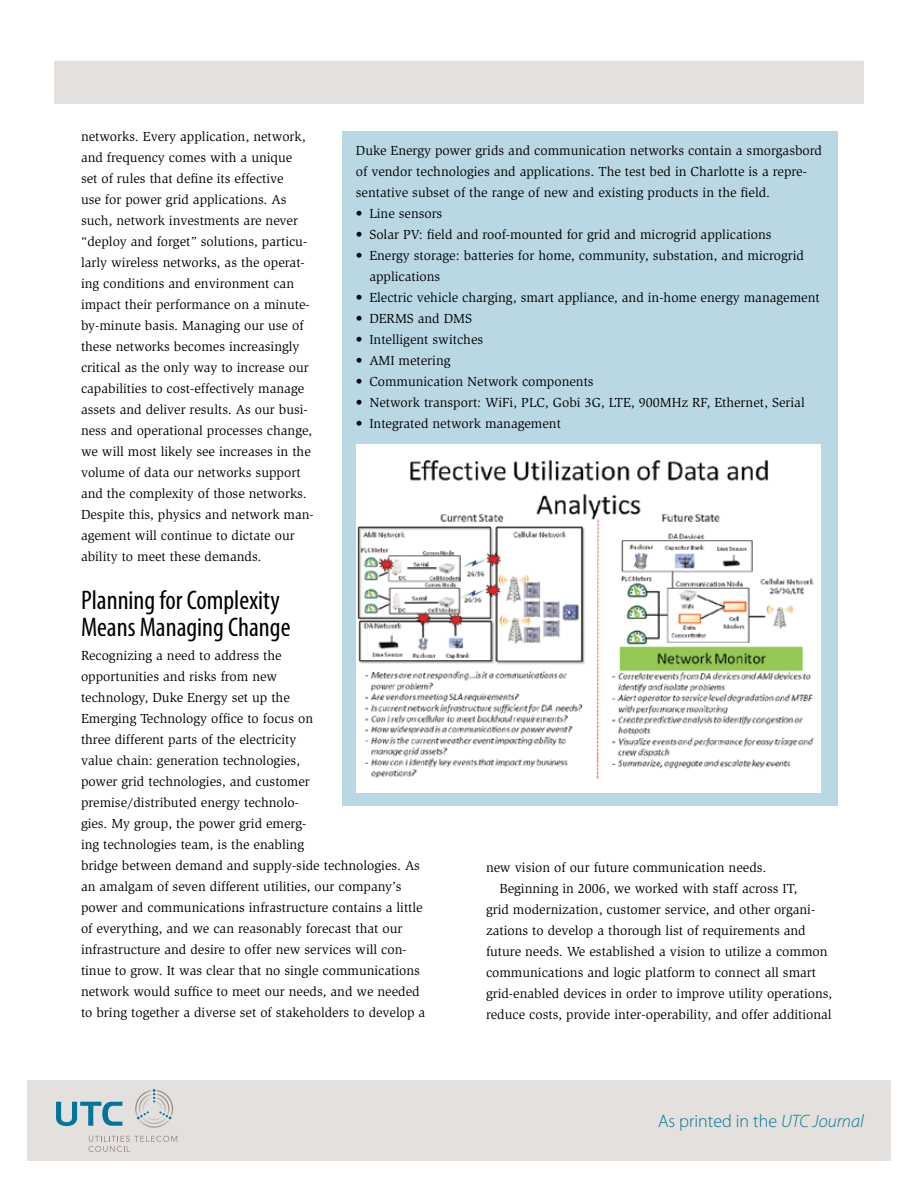
<style>
.page{position:relative;width:918px;height:1188px;background:#fff}
.page>*{position:absolute;margin:0;border:0;box-sizing:border-box;transform-origin:0 0}
.t1{font:condensed 27px/27px "Myriad Pro";color:#000}
.t2{font:300 18px "Myriad Pro";color:#007697}
.t3{font:13.5px/21px "Slimbach";color:#000}
.s1{font-weight:700}
.s2{font-style:italic}
</style>
<div class="page">
<div style="left:54px;top:61px;width:810px;height:43px;background:#e4e0dd"></div>
<div style="left:27px;top:1080px;width:864px;height:81px;background:#e4e0dd"></div>
<svg style="left:56px;top:1102px;width:66px;height:24px"></svg>
<svg style="left:89px;top:1136px;width:88px;height:16px"></svg>
<svg style="left:135px;top:1089px;width:38px;height:39px"></svg>
<div style="left:342px;top:131px;width:496px;height:674px;background:#b9d8e4"></div>
<img style="left:356px;top:445px;width:465px;height:347px">
<p class="t3" style="left:81px;top:126px;width:234px">networks. Every application, network, and frequency comes with a unique<br>set of rules that define its effective<br>use for power grid applications. As such, network investments are never “deploy and forget” solutions, particu&shy;larly wireless networks, as the operat&shy;ing conditions and environment can impact their performance on a minute&shy;by-minute basis. Managing our use of these networks becomes increasingly critical as the only way to increase our capabilities to cost-effectively manage assets and deliver results. As our busi&shy;ness and operational processes change, we will most likely see increases in the volume of data our networks support and the complexity of those networks.<br>Despite this, physics and network man&shy;agement will continue to dictate our ability to meet these demands.</p>
<h1 class="t1" style="left:81px;top:586px;width:211px">Planning for Complexity<br>Means Managing Change</h1>
<p class="t3" style="left:81px;top:645px;width:346px">Recognizing a need to address the<br>opportunities and risks from new<br>technology, Duke Energy set up the<br>Emerging Technology office to focus on<br>three different parts of the electricity<br>value chain: generation technologies,<br>power grid technologies, and customer premise/distributed energy technolo-<br>gies. My group, the power grid emerg-<br>ing technologies team, is the enabling<br>bridge between demand and supply-side technologies. As an amalgam of seven different utilities, our company’s power and communications infrastructure contains a little of everything, and we can reasonably forecast that our infrastructure and desire to offer new services will con&shy;tinue to grow. It was clear that no single communications network would suffice to meet our needs, and we needed to bring together a diverse set of stakeholders to develop a</p>
<p class="t3" style="left:356px;top:140px;width:468px">Duke Energy power grids and communication networks contain a smorgasbord of vendor technologies and applications. The test bed in Charlotte is a repre&shy;sentative subset of the range of new and existing products in the field.</p>
<p class="t3" style="left:356px;top:203px;width:88px"><span class="s1">•</span> Line sensors</p>
<p class="t3" style="left:356px;top:224px;width:417px"><span class="s1">•</span> Solar PV: field and roof-mounted for grid and microgrid applications</p>
<p class="t3" style="left:369px;top:245px;width:436px;text-indent:-14px"><span class="s1">•</span> Energy storage: batteries for home, community, substation, and microgrid applications</p>
<p class="t3" style="left:356px;top:287px;width:465px"><span class="s1">•</span> Electric vehicle charging, smart appliance, and in-home energy management</p>
<p class="t3" style="left:356px;top:308px;width:118px"><span class="s1">•</span> DERMS and DMS</p>
<p class="t3" style="left:356px;top:329px;width:129px"><span class="s1">•</span> Intelligent switches</p>
<p class="t3" style="left:356px;top:350px;width:96px"><span class="s1">•</span> AMI metering</p>
<p class="t3" style="left:356px;top:371px;width:239px"><span class="s1">•</span> Communication Network components</p>
<p class="t3" style="left:356px;top:392px;width:450px"><span class="s1">•</span> Network transport: WiFi, PLC, Gobi 3G, LTE, 900MHz RF, Ethernet, Serial</p>
<p class="t3" style="left:356px;top:413px;width:207px"><span class="s1">•</span> Integrated network management</p>
<p class="t3" style="left:486px;top:857px;width:282px">new vision of our future communication needs.</p>
<p class="t3" style="left:500px;top:878px;width:300px">Beginning in 2006, we worked with staff across IT,</p>
<p class="t3" style="left:486px;top:899px;width:331px">grid modernization, customer service, and other organi-</p>
<p class="t3" style="left:486px;top:920px;width:321px">zations to develop a thorough list of requirements and</p>
<p class="t3" style="left:486px;top:941px;width:343px">future needs. We established a vision to utilize a common</p>
<p class="t3" style="left:486px;top:962px;width:332px">communications and logic platform to connect all smart</p>
<p class="t3" style="left:486px;top:983px;width:348px">grid-enabled devices in order to improve utility operations,</p>
<p class="t3" style="left:486px;top:1004px;width:347px">reduce costs, provide inter-operability, and offer additional</p>
<h2 class="t2" style="left:658px;top:1110px;width:207px">As printed in the <span class="s2">UTC Journal</span></h2>
</div>
